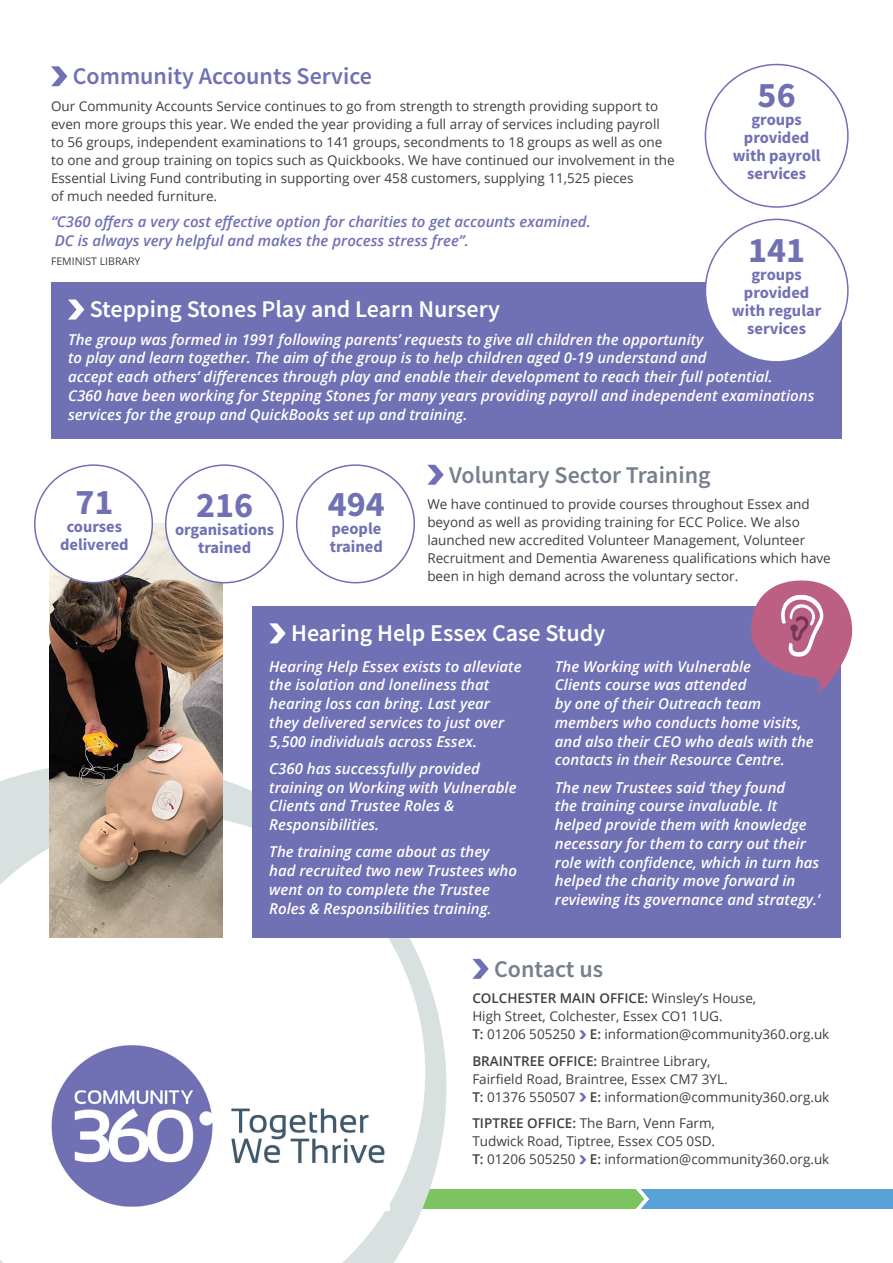
<style>
.page{position:relative;width:893px;height:1263px;background:#fff}
.page>*{position:absolute;margin:0;border:0;box-sizing:border-box;transform-origin:0 0}
.Heading{font:700 36px "Source Sans Pro";color:#7070b4}
.Heading-2{font:600 24px "Source Sans Pro";color:#fff}
.Heading-3{font:600 24px "Source Sans Pro";color:#767f8d}
.Heading-4{font:600 24px "Source Sans Pro";color:#7070b4}
.Heading-5{font:700 16.5px/18px "Source Sans Pro";color:#7070b4;text-align:center}
.Body_Copy{font:italic 600 15px/18.8px "Open Sans";color:#fff}
.Body_Copy-2{font:italic 600 15px/18.8px "Open Sans";color:#7070b4}
.Body_Copy-3{font:13.5px/18px "Open Sans";color:#3e3e3f}
.Body_Copy-4{font:10.5px "Open Sans";color:#3e3e3f}
.s1{font-weight:600}
</style>
<div class="page">
<svg style="left:446px;top:1189px;width:447px;height:20px"></svg>
<svg style="left:0;top:762px;width:446px;height:501px"></svg>
<svg style="left:472px;top:959px;width:17px;height:20px"></svg>
<svg style="left:579px;top:1030px;width:7px;height:9px"></svg>
<svg style="left:579px;top:1093px;width:7px;height:8px"></svg>
<svg style="left:579px;top:1155px;width:7px;height:9px"></svg>
<svg style="left:51px;top:66px;width:16px;height:20px"></svg>
<div style="left:51px;top:283px;width:791px;height:156px;background:#7070b4"></div>
<svg style="left:68px;top:300px;width:16px;height:19px"></svg>
<div style="left:705px;top:219px;width:143px;height:143px;background:#fff;border-radius:50%"></div>
<div style="left:296px;top:464px;width:119px;height:119px;border:2px solid #7070b4;border-radius:50%"></div>
<svg style="left:427px;top:465px;width:17px;height:20px"></svg>
<div style="left:252px;top:606px;width:589px;height:331px;background:#7070b4"></div>
<svg style="left:269px;top:623px;width:17px;height:20px"></svg>
<img style="left:50px;top:524px;width:173px;height:413px">
<div style="left:166px;top:465px;width:117px;height:118px;background:#fff;border-radius:50%"></div>
<div style="left:165px;top:464px;width:119px;height:119px;border:2px solid #7070b4;border-radius:50%"></div>
<div style="left:35px;top:465px;width:117px;height:118px;background:#fff;border-radius:50%"></div>
<div style="left:34px;top:464px;width:119px;height:119px;border:2px solid #7070b4;border-radius:50%"></div>
<svg style="left:751px;top:580px;width:101px;height:113px"></svg>
<img style="left:45px;top:1039px;width:344px;height:171px">
<p class="Heading-4" style="left:73px;top:60px;width:301px">Community Accounts Service</p>
<p class="Body_Copy-3" style="left:51px;top:96px;width:625px">Our Community Accounts Service continues to go from strength to strength providing support to even more groups this year. We ended the year providing a full array of services including payroll to 56 groups, independent examinations to 141 groups, secondments to 18 groups as well as one to one and group training on topics such as Quickbooks. We have continued our involvement in the Essential Living Fund contributing in supporting over 458 customers, supplying 11,525 pieces<br>of much needed furniture.</p>
<p class="Heading" style="left:758px;top:71px;width:40px">56</p>
<p class="Heading-5" style="left:733px;top:111px;width:89px">groups provided with payroll services</p>
<p class="Body_Copy-2" style="left:51px;top:212px;width:541px">“C360 offers a very cost effective option for charities to get accounts examined.<br>DC is always very helpful and makes the process stress free”.</p>
<p class="Body_Copy-4" style="left:51px;top:254px;width:91px">FEMINIST LIBRARY</p>
<p class="Heading" style="left:748px;top:226px;width:59px">141</p>
<p class="Heading-5" style="left:732px;top:266px;width:91px">groups provided with regular services</p>
<p class="Heading-2" style="left:90px;top:294px;width:412px">Stepping Stones Play and Learn Nursery</p>
<p class="Body_Copy" style="left:68px;top:329px;width:748px">The group was formed in 1991 following parents’ requests to give all children the opportunity<br>to play and learn together. The aim of the group is to help children aged 0-19 understand and<br>accept each others’ differences through play and enable their development to reach their full potential.<br>C360 have been working for Stepping Stones for many years providing payroll and independent examinations services for the group and QuickBooks set up and training.</p>
<p class="Heading" style="left:75px;top:477px;width:40px">71</p>
<p class="Heading-5" style="left:60px;top:517px;width:70px">courses delivered</p>
<p class="Heading-3" style="left:449px;top:459px;width:263px">Voluntary Sector Training</p>
<p class="Body_Copy-3" style="left:427px;top:495px;width:405px">We have continued to provide courses throughout Essex and beyond as well as providing training for ECC Police. We also launched new accredited Volunteer Management, Volunteer Recruitment and Dementia Awareness qualifications which have been in high demand across the voluntary sector.</p>
<p class="Heading-2" style="left:291px;top:617px;width:316px">Hearing Help Essex Case Study</p>
<p class="Body_Copy" style="left:269px;top:656px;width:254px">Hearing Help Essex exists to alleviate the isolation and loneliness that hearing loss can bring. Last year they delivered services to just over 5,500 individuals across Essex.</p>
<p class="Body_Copy" style="left:269px;top:759px;width:249px">C360 has successfully provided training on Working with Vulnerable<br>Clients and Trustee Roles &amp;<br>Responsibilities.</p>
<p class="Body_Copy" style="left:269px;top:842px;width:249px">The training came about as they had recruited two new Trustees who went on to complete the Trustee Roles &amp; Responsibilities training.</p>
<p class="Heading" style="left:328px;top:479px;width:59px">494</p>
<p class="Heading-5" style="left:330px;top:519px;width:55px;text-align:left">people trained</p>
<p class="Heading" style="left:196px;top:480px;width:59px">216</p>
<p class="Heading-5" style="left:175px;top:520px;width:101px">organisations trained</p>
<p class="Body_Copy" style="left:555px;top:656px;width:260px">The Working with Vulnerable<br>Clients course was attended<br>by one of their Outreach team members who conducts home visits, and also their CEO who deals with the contacts in their Resource Centre.</p>
<p class="Body_Copy" style="left:555px;top:777px;width:267px">The new Trustees said ‘they found<br>the training course invaluable. It helped provide them with knowledge necessary for them to carry out their role with confidence, which in turn has helped the charity move forward in reviewing its governance and strategy.’</p>
<p class="Heading-3" style="left:494px;top:953px;width:110px">Contact us</p>
<p class="Body_Copy-3" style="left:472px;top:989px;width:359px"><span class="s1">COLCHESTER MAIN OFFICE:</span> Winsley’s House,<br>High Street, Colchester, Essex CO1 1UG.<br><span class="s1">T:</span> 01206 505250 <span class="s1">E:</span> information@community360.org.uk</p>
<p class="Body_Copy-3" style="left:472px;top:1051px;width:359px"><span class="s1">BRAINTREE OFFICE:</span> Braintree Library,<br>Fairfield Road, Braintree, Essex CM7 3YL.<br><span class="s1">T:</span> 01376 550507 <span class="s1">E:</span> information@community360.org.uk</p>
<p class="Body_Copy-3" style="left:472px;top:1114px;width:359px"><span class="s1">TIPTREE OFFICE:</span> The Barn, Venn Farm,<br>Tudwick Road, Tiptree, Essex CO5 0SD.<br><span class="s1">T:</span> 01206 505250 <span class="s1">E:</span> information@community360.org.uk</p>
</div>
